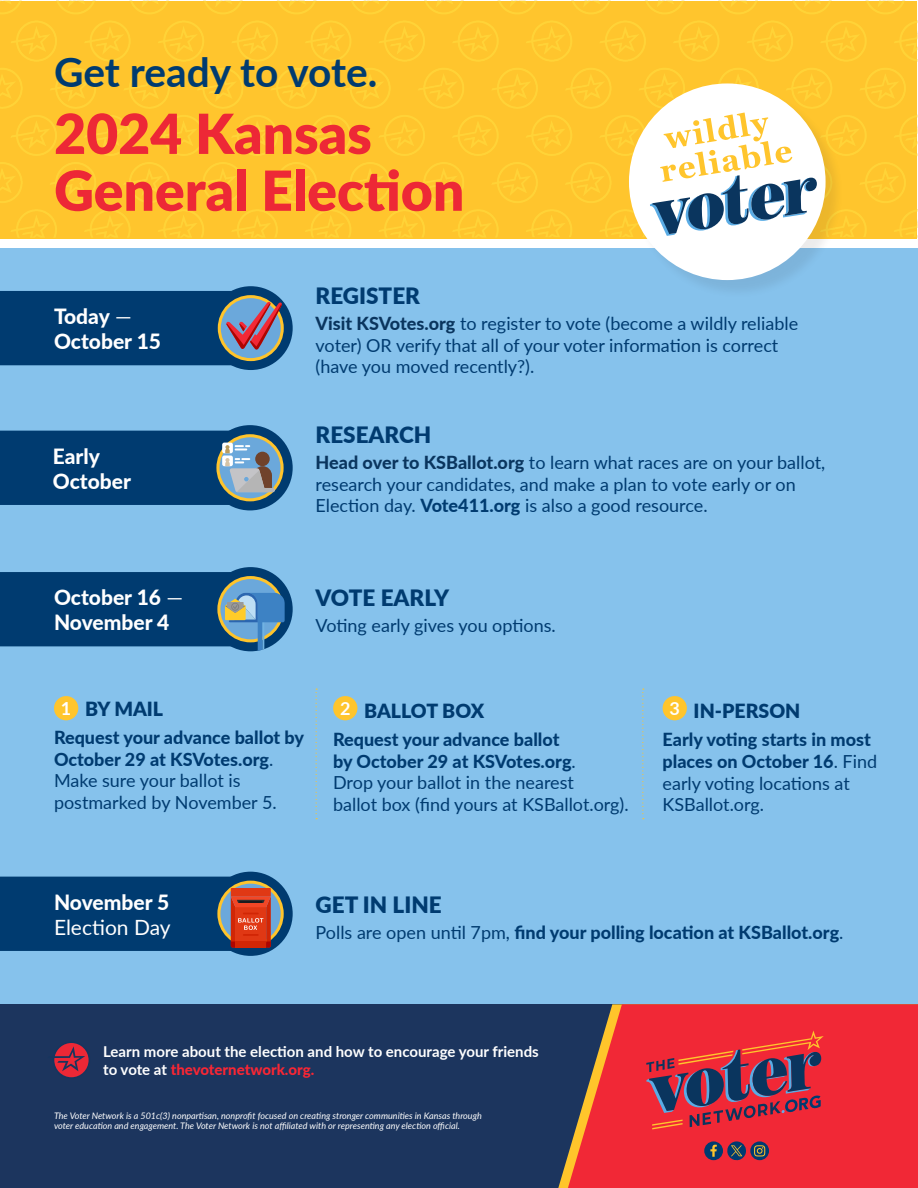
<style>
.page{position:relative;width:918px;height:1188px;background:#fff}
.page>*{position:absolute;margin:0;border:0;box-sizing:border-box;transform-origin:0 0}
.t1{font:900 55.2px/56.8px "Lato";color:#ed2836}
.t2{font:700 40.65px "Lato";letter-spacing:-.005em;color:#003b70}
.t3{font:900 22.5px "Lato";color:#003b70}
.t4{font:800 21px/25.2px "Lato";color:#fff}
.t5{font:21px "Lato";color:#fff}
.t6{font:900 19.5px "Lato";color:#003b70}
.t7{font:18px/21.6px "Lato";color:#003b70}
.t8{font:800 18px/21.6px "Lato";color:#003b70}
.t9{font:700 18px "Lato";color:#fff}
.t10{font:700 15px/18px "Lato";color:#fff}
.t11{font:italic 9px/10.8px "Lato";color:#fff}
.s1{font-weight:400}
.s2{font-weight:800;color:#0a355e}
.s3{font-weight:800}
.s4{font-weight:800;color:#f92634}
</style>
<div class="page">
<div style="left:0;top:248px;width:918px;height:771px;background:#86c2ec"></div>
<div style="left:0;top:1004px;width:918px;height:184px;background:#1c355e"></div>
<svg style="left:568px;top:1004px;width:350px;height:184px;background:#e12e38"></svg>
<svg style="left:642px;top:689px;width:2px;height:130px"></svg>
<svg style="left:316px;top:689px;width:1px;height:130px"></svg>
<img style="left:0;top:0;width:918px;height:238px">
<svg style="left:646px;top:1029px;width:178px;height:100px;background:#b23648"></svg>
<svg style="left:54px;top:1043px;width:35px;height:35px"></svg>
<div style="left:208px;top:567px;width:85px;height:84px;background:#003b70;border-radius:50%"></div>
<svg style="left:0;top:572px;width:285px;height:79px;background:#1c5380"></svg>
<div style="left:209px;top:286px;width:84px;height:84px;background:#003b70;border-radius:50%"></div>
<svg style="left:0;top:291px;width:283px;height:74px;background:#1b4875"></svg>
<div style="left:207px;top:425px;width:86px;height:85px;background:#003b70;border-radius:50%"></div>
<svg style="left:218px;top:436px;width:64px;height:64px"></svg>
<svg style="left:0;top:431px;width:275px;height:74px;background:#184c79"></svg>
<div style="left:54px;top:696px;width:24px;height:24px;background:#ffc52d;border-radius:50%"></div>
<div style="left:333px;top:696px;width:24px;height:24px;background:#ffc52d;border-radius:50%"></div>
<div style="left:663px;top:696px;width:24px;height:24px;background:#ffc52d;border-radius:50%"></div>
<svg style="left:704px;top:1141px;width:19px;height:19px"></svg>
<svg style="left:710px;top:1145px;width:7px;height:12px"></svg>
<svg style="left:750px;top:1141px;width:19px;height:19px"></svg>
<svg style="left:754px;top:1145px;width:11px;height:11px"></svg>
<svg style="left:208px;top:872px;width:85px;height:84px"></svg>
<svg style="left:219px;top:882px;width:63px;height:63px"></svg>
<svg style="left:0;top:877px;width:271px;height:74px;background:#1f3f67"></svg>
<div style="left:631px;top:86px;width:213px;height:212px;background:#231f20;opacity:.09"></div>
<div style="left:629px;top:83px;width:197px;height:197px;background:#fff;border-radius:50%"></div>
<svg style="left:650px;top:113px;width:167px;height:123px"></svg>
<svg style="left:727px;top:1141px;width:20px;height:19px"></svg>
<p class="t2" style="left:54px;top:42px;width:325px">Get ready to vote.</p>
<p class="t1" style="left:54px;top:103px;width:412px">2024 Kansas<br>General Election</p>
<p class="t4" style="left:54px;top:303px;width:79px">Today <span class="s1">—</span></p>
<p class="t4" style="left:54px;top:328px;width:109px">October 15</p>
<p class="t4" style="left:53px;top:442px;width:80px">Early<br>October</p>
<p class="t4" style="left:54px;top:584px;width:131px">October 16 <span class="s1">—<br></span>November 4</p>
<p class="t3" style="left:316px;top:279px;width:106px">REGISTER</p>
<p class="t7" style="left:316px;top:312px;width:484px"><span class="s2">Visit KSVotes.org</span> to register to vote (become a wildly reliable voter) OR verify that all of your voter information is correct (have you moved recently?).</p>
<p class="t3" style="left:316px;top:418px;width:117px">RESEARCH</p>
<p class="t7" style="left:316px;top:451px;width:511px"><span class="s2">Head over to KSBallot.org</span> to learn what races are on your ballot, research your candidates, and make a plan to vote early or on<br>Election day. <span class="s3">Vote411.org</span> is also a good resource.</p>
<p class="t3" style="left:316px;top:581px;width:135px">VOTE EARLY</p>
<p class="t7" style="left:316px;top:614px;width:242px">Voting early gives you options.</p>
<p class="t6" style="left:85px;top:694px;width:80px">BY MAIL</p>
<p class="t8" style="left:54px;top:726px;width:252px">Request your advance ballot by<br>October 29 at KSVotes.org<span class="s1">.<br>Make sure your ballot is postmarked by November 5.</span></p>
<p class="t9" style="left:61px;top:696px;width:12px">1</p>
<p class="t9" style="left:340px;top:696px;width:12px">2</p>
<p class="t9" style="left:670px;top:696px;width:12px">3</p>
<p class="t6" style="left:364px;top:696px;width:122px">BALLOT BOX</p>
<p class="t8" style="left:333px;top:728px;width:228px">Request your advance ballot</p>
<p class="t8" style="left:333px;top:750px;width:244px">by October 29 at KSVotes.org<span class="s1">.</span></p>
<p class="t7" style="left:333px;top:771px;width:297px">Drop your ballot in the nearest<br>ballot box (find yours at KSBallot.org).</p>
<p class="t6" style="left:694px;top:696px;width:108px">IN-PERSON</p>
<p class="t8" style="left:663px;top:728px;width:216px">Early voting starts in most places on October 16<span class="s1">. Find early voting locations at<br>KSBallot.org.</span></p>
<p class="t4" style="left:54px;top:888px;width:117px">November 5</p>
<p class="t5" style="left:54px;top:912px;width:118px">Election Day</p>
<p class="t3" style="left:316px;top:887px;width:128px">GET IN LINE</p>
<p class="t8" style="left:316px;top:920px;width:529px"><span class="s1">Polls are open until 7pm,</span> find your polling location at KSBallot.org<span class="s1">.</span></p>
<p class="t10" style="left:103px;top:1042px;width:437px">Learn more about the election and how to encourage your friends to vote at <span class="s4">thevoternetwork.org.</span></p>
<p class="t11" style="left:54px;top:1110px;width:429px">The Voter Network is a 501c(3) nonpartisan, nonprofit focused on creating stronger communities in Kansas through voter education and engagement. The Voter Network is not affiliated with or representing any election official.</p>
</div>
